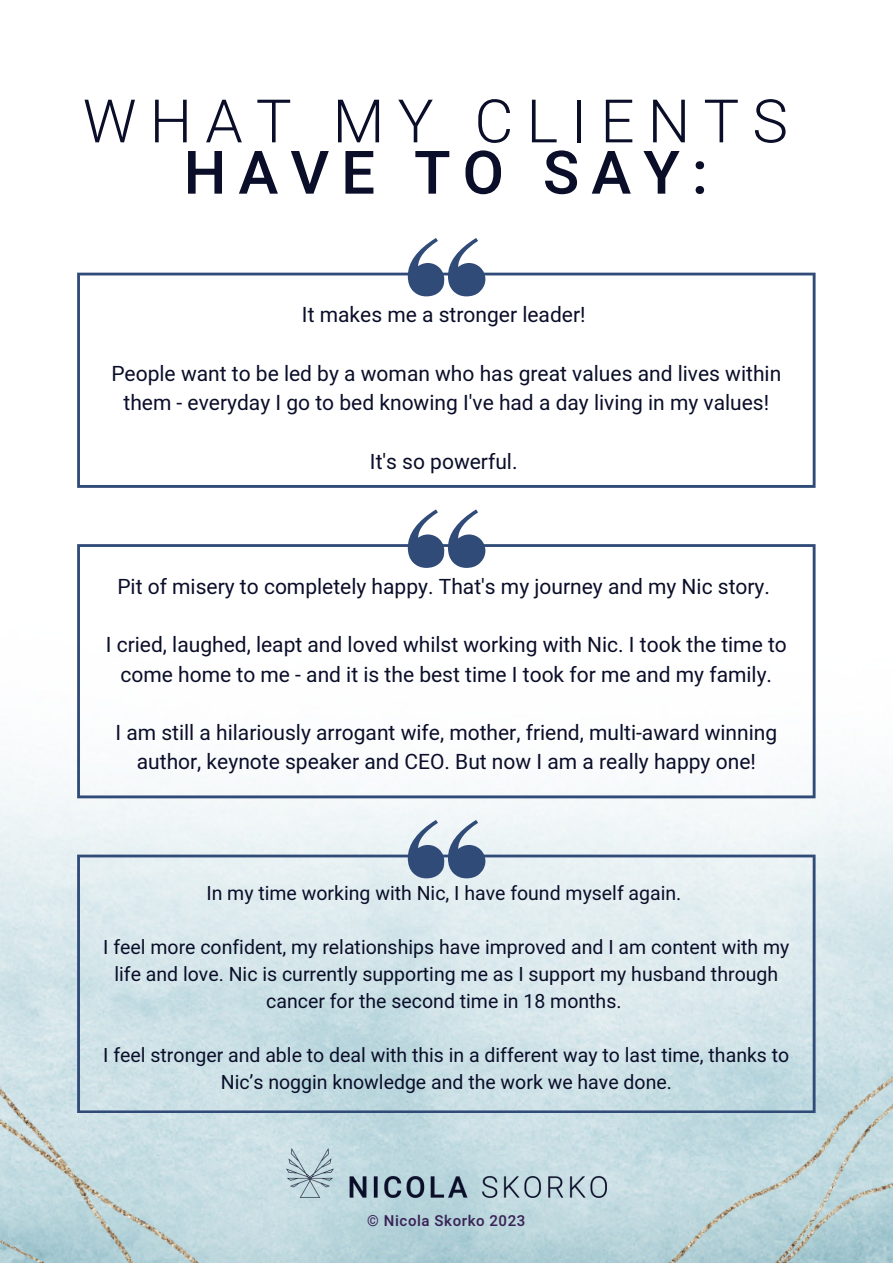
<style>
.page{position:relative;width:893px;height:1264px;background:#fff}
.page>*{position:absolute;margin:0;border:0;box-sizing:border-box;transform-origin:0 0}
.t1{font:300 60px "Heebo";letter-spacing:.22em;color:#0a0e29}
.t2{font:500 60px "Heebo";letter-spacing:.2em;color:#0a0e29}
.t3{font:21px/29.2px "Heebo";color:#0a0e29;text-align:center}
.t4{font:19.5px/27px "Heebo";color:#0a0e29;text-align:center}
.t5{font:500 15px "Heebo";letter-spacing:.04em;color:#392256}
</style>
<div class="page">
<img style="left:0;top:272px;width:892px;height:990px">
<img style="left:0;top:873px;width:286px;height:389px">
<img style="left:606px;top:995px;width:286px;height:267px">
<svg style="left:408px;top:820px;width:77px;height:34px"></svg>
<svg style="left:77px;top:854px;width:738px;height:258px;background:#cfe1e6"></svg>
<svg style="left:408px;top:509px;width:77px;height:35px"></svg>
<svg style="left:77px;top:544px;width:738px;height:254px"></svg>
<svg style="left:408px;top:238px;width:77px;height:35px"></svg>
<svg style="left:77px;top:273px;width:738px;height:215px"></svg>
<img style="left:287px;top:1148px;width:319px;height:49px">
<p class="t1" style="left:83px;top:79px;width:706px">WHAT MY CLIENTS</p>
<p class="t2" style="left:184px;top:131px;width:525px">HAVE TO SAY:</p>
<p class="t3" style="left:302px;top:301px;width:285px">It makes me a stronger leader!</p>
<p class="t3" style="left:111px;top:360px;width:671px">People want to be led by a woman who has great values and lives within them - everyday I go to bed knowing I've had a day living in my values!</p>
<p class="t3" style="left:370px;top:447px;width:149px">It's so powerful.</p>
<p class="t3" style="left:117px;top:572px;width:654px">Pit of misery to completely happy. That's my journey and my Nic story.</p>
<p class="t3" style="left:106px;top:631px;width:682px">I cried, laughed, leapt and loved whilst working with Nic. I took the time to come home to me - and it is the best time I took for me and my family.</p>
<p class="t3" style="left:115px;top:719px;width:663px">I am still a hilariously arrogant wife, mother, friend, multi-award winning author, keynote speaker and CEO. But now I am a really happy one!</p>
<p class="t4" style="left:206px;top:880px;width:476px">In my time working with Nic, I have found myself again.</p>
<p class="t4" style="left:103px;top:934px;width:687px">I feel more confident, my relationships have improved and I am content with my life and love. Nic is currently supporting me as I support my husband through cancer for the second time in 18 months.</p>
<p class="t4" style="left:103px;top:1042px;width:687px">I feel stronger and able to deal with this in a different way to last time, thanks to<br>Nic’s noggin knowledge and the work we have done.</p>
<p class="t5" style="left:367px;top:1209px;width:160px">© Nicola Skorko 2023</p>
</div>
